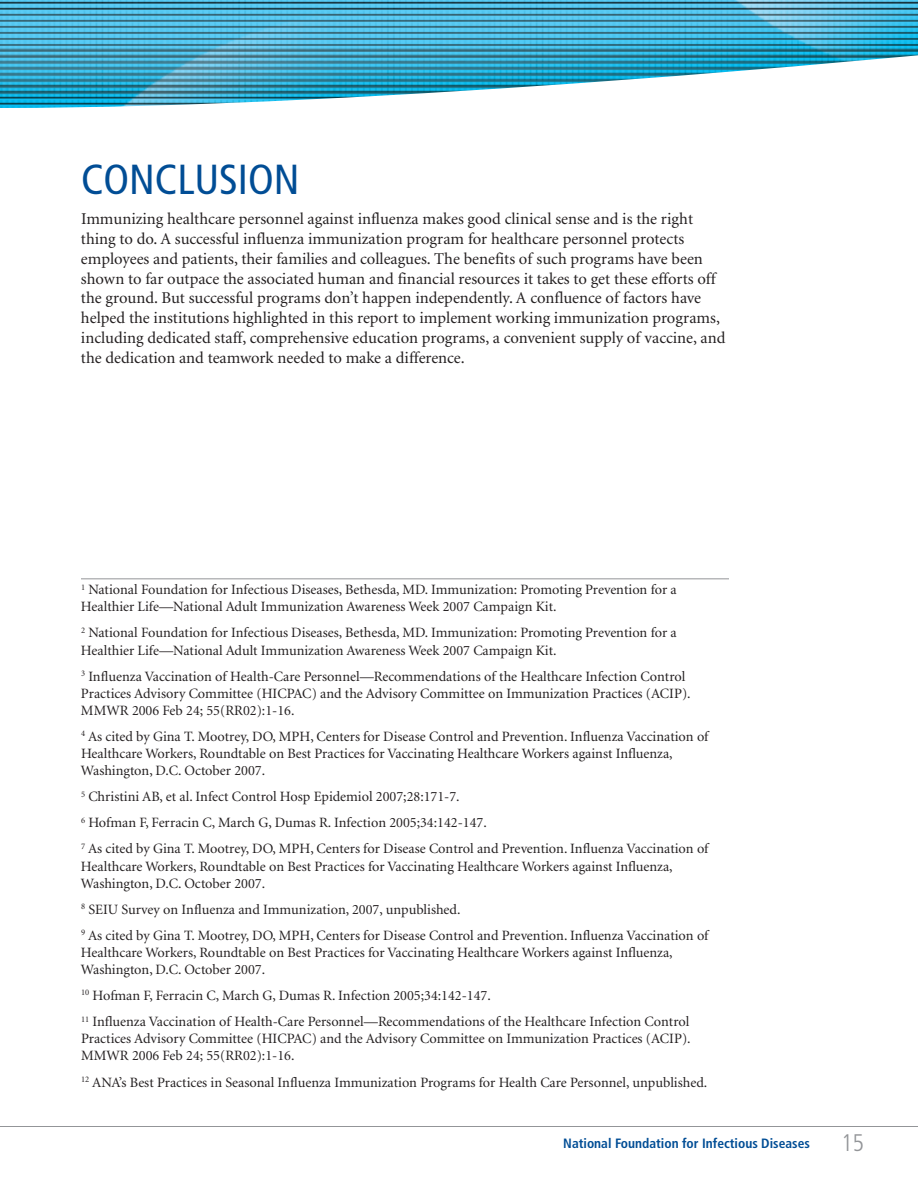
<style>
.page{position:relative;width:918px;height:1188px;background:#fff}
.page>*{position:absolute;margin:0;border:0;box-sizing:border-box;transform-origin:0 0}
.t1{font:condensed 42px "Frutiger";color:#014d95}
.t2{font:300 condensed 24px "Frutiger";color:#939598}
.t3{font:16.5px/19.8px "Minion";color:#231f20}
.t4{font:14.25px/17.1px "Minion";color:#231f20}
.t5{font:700 condensed 13.5px "Frutiger";color:#014d95}
</style>
<div class="page">
<hr style="left:81px;top:578px;width:648px;height:1px;background:#939598">
<hr style="left:0;top:1126px;width:918px;height:1px;background:#939598">
<img style="left:0;top:0;width:918px;height:108px">
<h1 class="t1" style="left:81px;top:162px;width:220px">CONCLUSION</h1>
<p class="t3" style="left:81px;top:210px;width:646px">Immunizing healthcare personnel against influenza makes good clinical sense and is the right thing to do. A successful influenza immunization program for healthcare personnel protects employees and patients, their families and colleagues. The benefits of such programs have been shown to far outpace the associated human and financial resources it takes to get these efforts off the ground. But successful programs don’t happen independently. A confluence of factors have helped the institutions highlighted in this report to implement working immunization programs, including dedicated staff, comprehensive education programs, a convenient supply of vaccine, and the dedication and teamwork needed to make a difference.</p>
<p class="t4" style="left:81px;top:582px;width:597px"><sup>1</sup> National Foundation for Infectious Diseases, Bethesda, MD. Immunization: Promoting Prevention for a<br>Healthier Life—National Adult Immunization Awareness Week 2007 Campaign Kit.</p>
<p class="t4" style="left:81px;top:625px;width:597px"><sup>2</sup> National Foundation for Infectious Diseases, Bethesda, MD. Immunization: Promoting Prevention for a<br>Healthier Life—National Adult Immunization Awareness Week 2007 Campaign Kit.</p>
<p class="t4" style="left:81px;top:669px;width:611px"><sup>3</sup> Influenza Vaccination of Health-Care Personnel—Recommendations of the Healthcare Infection Control<br>Practices Advisory Committee (HICPAC) and the Advisory Committee on Immunization Practices (ACIP).<br>MMWR 2006 Feb 24; 55(RR02):1-16.</p>
<p class="t4" style="left:81px;top:729px;width:629px"><sup>4</sup> As cited by Gina T. Mootrey, DO, MPH, Centers for Disease Control and Prevention. Influenza Vaccination of<br>Healthcare Workers, Roundtable on Best Practices for Vaccinating Healthcare Workers against Influenza,<br>Washington, D.C. October 2007.</p>
<p class="t4" style="left:81px;top:785px;width:629px;line-height:26.1px"><sup>5</sup> Christini AB, et al. Infect Control Hosp Epidemiol 2007;28:171-7.<br><sup>6</sup> Hofman F, Ferracin C, March G, Dumas R. Infection 2005;34:142-147.<br><sup>7</sup> As cited by Gina T. Mootrey, DO, MPH, Centers for Disease Control and Prevention. Influenza Vaccination of</p>
<p class="t4" style="left:81px;top:859px;width:593px">Healthcare Workers, Roundtable on Best Practices for Vaccinating Healthcare Workers against Influenza,<br>Washington, D.C. October 2007.</p>
<p class="t4" style="left:81px;top:897px;width:629px;line-height:26.1px"><sup>8</sup> SEIU Survey on Influenza and Immunization, 2007, unpublished.<br><sup>9</sup> As cited by Gina T. Mootrey, DO, MPH, Centers for Disease Control and Prevention. Influenza Vaccination of</p>
<p class="t4" style="left:81px;top:945px;width:593px">Healthcare Workers, Roundtable on Best Practices for Vaccinating Healthcare Workers against Influenza,<br>Washington, D.C. October 2007.</p>
<p class="t4" style="left:81px;top:984px;width:610px;line-height:26.1px"><sup>10</sup> Hofman F, Ferracin C, March G, Dumas R. Infection 2005;34:142-147.<br><sup>11</sup> Influenza Vaccination of Health-Care Personnel—Recommendations of the Healthcare Infection Control</p>
<p class="t4" style="left:81px;top:1031px;width:611px">Practices Advisory Committee (HICPAC) and the Advisory Committee on Immunization Practices (ACIP).<br>MMWR 2006 Feb 24; 55(RR02):1-16.</p>
<p class="t4" style="left:81px;top:1075px;width:628px"><sup>12</sup> ANA’s Best Practices in Seasonal Influenza Immunization Programs for Health Care Personnel, unpublished.</p>
<p class="t5" style="left:563px;top:1137px;width:248px">National Foundation for Infectious Diseases</p>
<h2 class="t2" style="left:841px;top:1133px;width:25px">15</h2>
</div>
